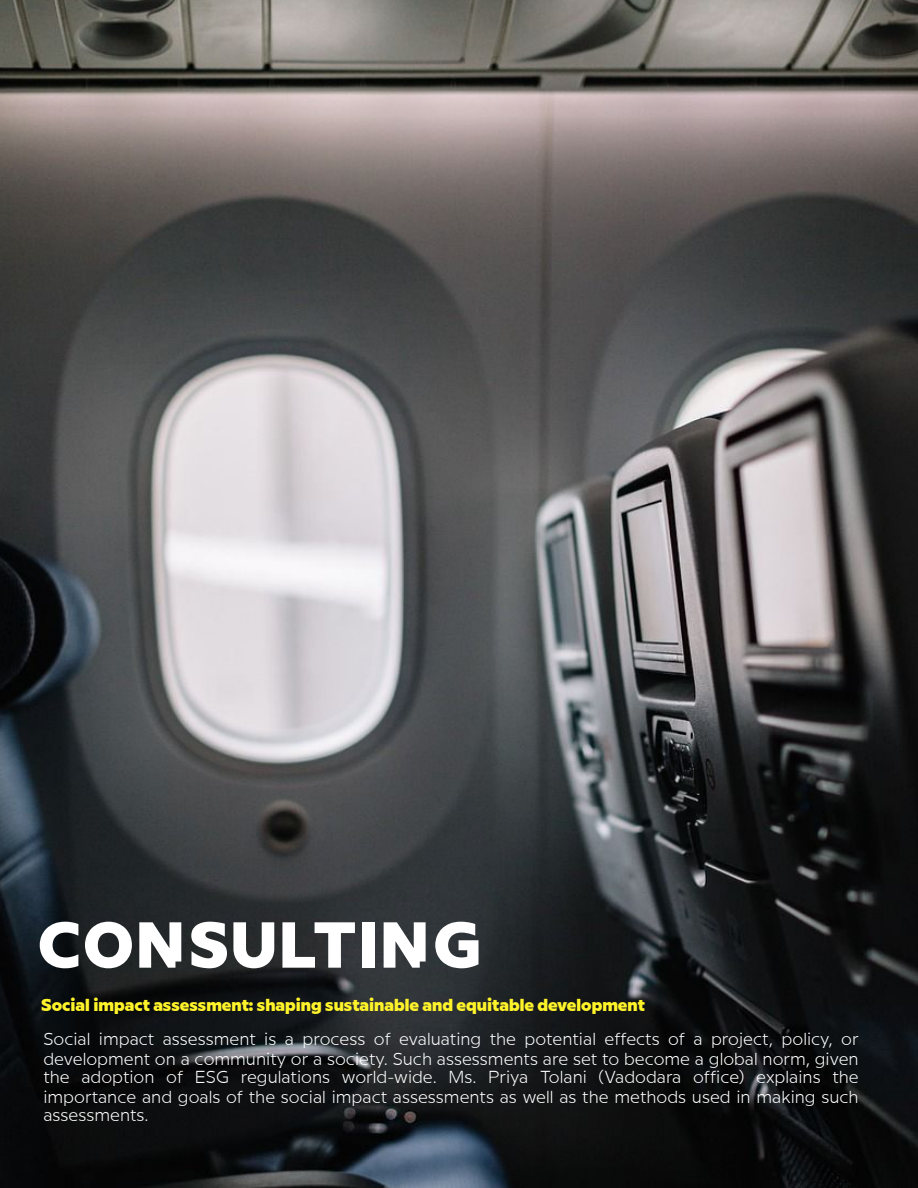
<style>
.page{position:relative;width:918px;height:1188px;background:#fff}
.page>*{position:absolute;margin:0;border:0;box-sizing:border-box;transform-origin:0 0}
.t1{font:800 64.8px "Sharp And Tannan";letter-spacing:.035em;color:#fff}
.t2{font:300 17.25px/18.9px "Sharp And Tannan";color:#fff;text-align:justify}
.t3{font:800 17.25px "Sharp And Tannan";color:#fff32a}
</style>
<div class="page">
<img style="left:0;top:0;width:918px;height:1188px">
<h1 class="t1" style="left:38px;top:922px;width:445px">CONSULTING</h1>
<p class="t3" style="left:41px;top:999px;width:605px">Social impact assessment: shaping sustainable and equitable development</p>
<p class="t2" style="left:43px;top:1031px;width:817px">Social impact assessment is a process of evaluating the potential effects of a project, policy, or development on a community or a society. Such assessments are set to become a global norm, given the adoption of ESG regulations world-wide. Ms. Priya Tolani (Vadodara office) explains the importance and goals of the social impact assessments as well as the methods used in making such assessments.</p>
</div>
